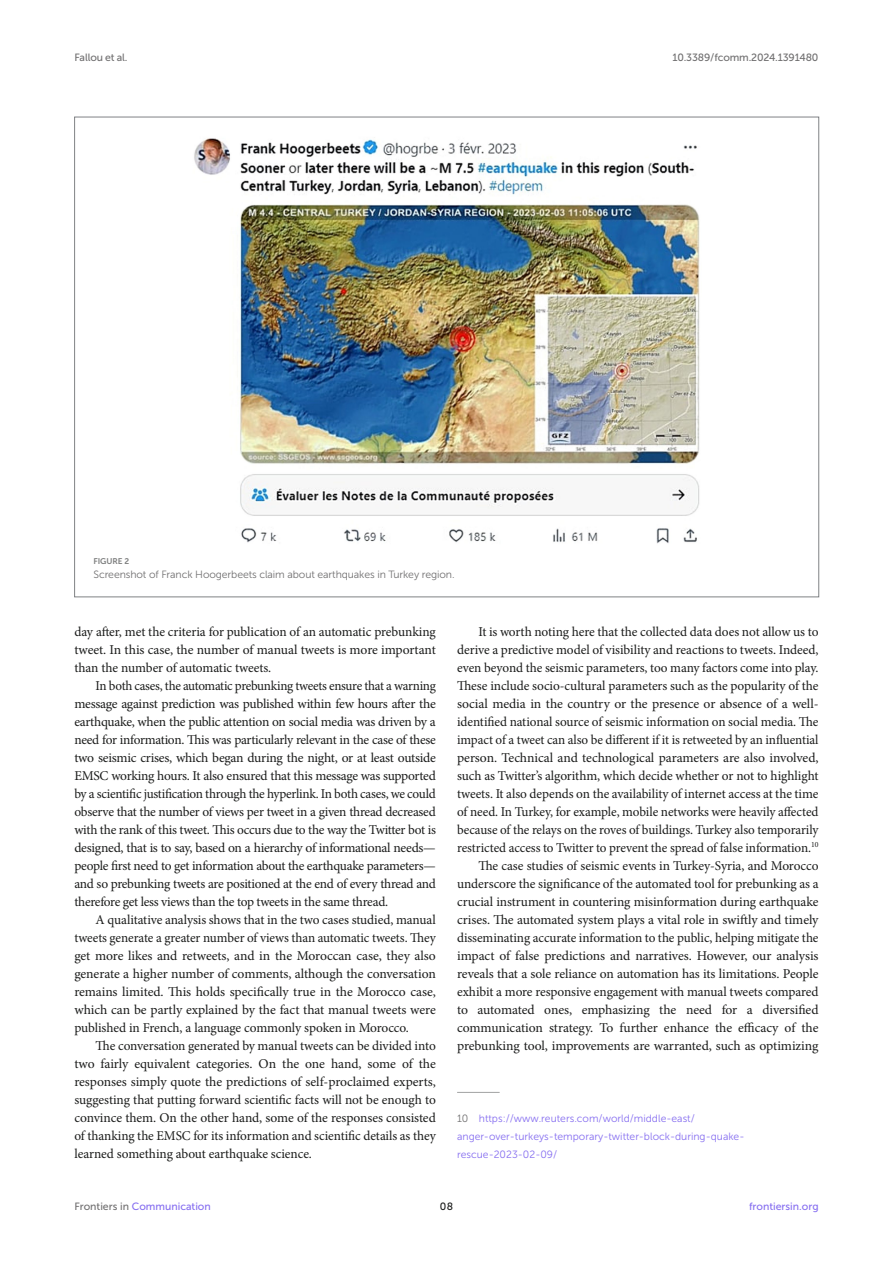
<style>
.page{position:relative;width:893px;height:1263px;background:#fff}
.page>*{position:absolute;margin:0;border:0;box-sizing:border-box;transform-origin:0 0}
.TEXT{font:13.5px/18px "Minion Pro";letter-spacing:-.005em;color:#1b1c1b;text-align:justify}
.FOOTNOTE{font:10.5px/18px "Museo Sans 300";color:#856df0}
.FIG_LEG{font:10.5px "Museo Sans 300";letter-spacing:-.01em;color:#706f70}
.t1{font:10.5px "Museo Sans 500";color:#856df0}
.t2{font:10.5px "Museo Sans 500";letter-spacing:-.015em;color:#706f70}
.t3{font:10.5px "Museo Sans 500";color:#1b1c1b}
.FIG_HD{font:8.25px "Museo Sans 700";letter-spacing:-.01em;color:#7e7f7f}
.s1{color:#706f70}
</style>
<div class="page">
<hr style="left:457px;top:1092px;width:43px;height:1px;background:#a2a3a3">
<img style="left:194px;top:138px;width:506px;height:406px">
<p class="t2" style="left:74px;top:51px;width:55px">Fallou et al.</p>
<p class="t2" style="left:672px;top:51px;width:148px">10.3389/fcomm.2024.1391480</p>
<p class="FIG_HD" style="left:94px;top:557px;width:37px">FIGURE 2</p>
<p class="FIG_LEG" style="left:94px;top:569px;width:363px">Screenshot of Franck Hoogerbeets claim about earthquakes in Turkey region.</p>
<p class="TEXT" style="left:74px;top:623px;width:363px">day after, met the criteria for publication of an automatic prebunking tweet. In this case, the number of manual tweets is more important than the number of automatic tweets.</p>
<p class="TEXT" style="left:74px;top:677px;width:363px;text-indent:21px">In both cases, the automatic prebunking tweets ensure that a warning message against prediction was published within few hours after the earthquake, when the public attention on social media was driven by a need for information. This was particularly relevant in the case of these two seismic crises, which began during the night, or at least outside EMSC working hours. It also ensured that this message was supported by a scientific justification through the hyperlink. In both cases, we could observe that the number of views per tweet in a given thread decreased with the rank of this tweet. This occurs due to the way the Twitter bot is designed, that is to say, based on a hierarchy of informational needs— people first need to get information about the earthquake parameters— and so prebunking tweets are positioned at the end of every thread and therefore get less views than the top tweets in the same thread.</p>
<p class="TEXT" style="left:74px;top:911px;width:363px;text-indent:21px">A qualitative analysis shows that in the two cases studied, manual tweets generate a greater number of views than automatic tweets. They get more likes and retweets, and in the Moroccan case, they also generate a higher number of comments, although the conversation remains limited. This holds specifically true in the Morocco case, which can be partly explained by the fact that manual tweets were published in French, a language commonly spoken in Morocco.</p>
<p class="TEXT" style="left:74px;top:1037px;width:363px;text-indent:21px">The conversation generated by manual tweets can be divided into two fairly equivalent categories. On the one hand, some of the responses simply quote the predictions of self-proclaimed experts, suggesting that putting forward scientific facts will not be enough to convince them. On the other hand, some of the responses consisted of thanking the EMSC for its information and scientific details as they learned something about earthquake science.</p>
<p class="TEXT" style="left:457px;top:623px;width:363px;text-align:right">It is worth noting here that the collected data does not allow us to derive a predictive model of visibility and reactions to tweets. Indeed, even beyond the seismic parameters, too many factors come into play.<br>These include socio-cultural parameters such as the popularity of the social media in the country or the presence or absence of a well&shy;identified national source of seismic information on social media. The impact of a tweet can also be different if it is retweeted by an influential person. Technical and technological parameters are also involved, such as Twitter’s algorithm, which decide whether or not to highlight tweets. It also depends on the availability of internet access at the time of need. In Turkey, for example, mobile networks were heavily affected because of the relays on the roves of buildings. Turkey also temporarily restricted access to Twitter to prevent the spread of false information.<sup>10<br></sup>The case studies of seismic events in Turkey-Syria, and Morocco underscore the significance of the automated tool for prebunking as a crucial instrument in countering misinformation during earthquake crises. The automated system plays a vital role in swiftly and timely disseminating accurate information to the public, helping mitigate the impact of false predictions and narratives. However, our analysis reveals that a sole reliance on automation has its limitations. People exhibit a more responsive engagement with manual tweets compared to automated ones, emphasizing the need for a diversified communication strategy. To further enhance the efficacy of the prebunking tool, improvements are warranted, such as optimizing</p>
<p class="FOOTNOTE" style="left:457px;top:1109px;width:289px"><span class="s1">10</span> https://www.reuters.com/world/middle-east/ anger-over-turkeys-temporary-twitter-block-during-quake&shy;rescue-2023-02-09/</p>
<p class="t1" style="left:74px;top:1200px;width:138px"><span class="s1">Frontiers in</span> Communication</p>
<p class="t3" style="left:440px;top:1200px;width:15px">08</p>
<p class="t1" style="left:749px;top:1200px;width:71px">frontiersin.org</p>
</div>
